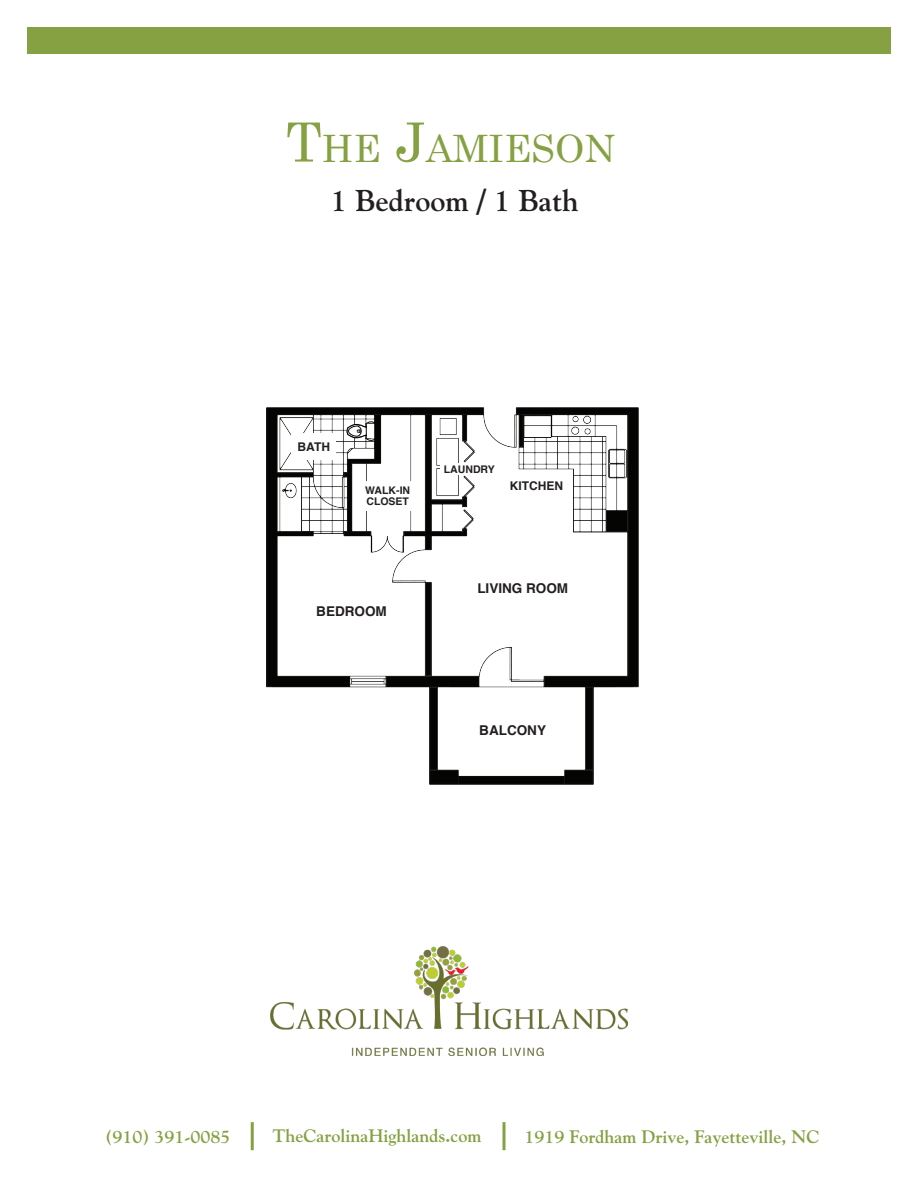
<style>
.page{position:relative;width:918px;height:1188px;background:#fff}
.page>*{position:absolute;margin:0;border:0;box-sizing:border-box;transform-origin:0 0}
.t1{font:37.8px "Century";color:#85a142}
.t2{font:700 30px "Goudy";color:#231f20}
.t3{font:700 18px "Goudy";color:#85a142}
.t4{font:700 13.5px "Helvetica";color:#231f20}
.t5{font:700 12px "Helvetica";color:#231f20}
.t6{font:700 10.5px "Helvetica";color:#231f20}
.s1{font-size:54px}
</style>
<div class="page">
<img style="left:270px;top:947px;width:358px;height:109px">
<hr style="left:251px;top:1122px;width:3px;height:28px;background:#85a142">
<svg style="left:502px;top:1122px;width:4px;height:28px"></svg>
<img style="left:267px;top:407px;width:372px;height:377px">
<div style="left:469px;top:575px;width:107px;height:26px;background:#fff"></div>
<div style="left:361px;top:481px;width:53px;height:29px;background:#fff"></div>
<div style="left:292px;top:433px;width:44px;height:27px;background:#fff"></div>
<div style="left:501px;top:476px;width:71px;height:20px;background:#fff"></div>
<div style="left:443px;top:716px;width:139px;height:27px;background:#fff"></div>
<div style="left:440px;top:463px;width:58px;height:12px;background:#fff"></div>
<div style="left:298px;top:586px;width:107px;height:34px;background:#fff"></div>
<div style="left:27px;top:27px;width:864px;height:27px;background:#85a142"></div>
<svg style="left:346px;top:421px;width:30px;height:20px"></svg>
<p class="t1" style="left:286px;top:116px;width:331px"><span class="s1">T</span>HE <span class="s1">J</span>AMIESON</p>
<p class="t2" style="left:331px;top:183px;width:250px">1 Bedroom / 1 Bath</p>
<p class="t5" style="left:298px;top:437px;width:34px">BATH</p>
<p class="t6" style="left:365px;top:482px;width:46px">WALK-IN</p>
<p class="t6" style="left:366px;top:493px;width:44px">CLOSET</p>
<p class="t4" style="left:316px;top:601px;width:72px">BEDROOM</p>
<p class="t6" style="left:444px;top:461px;width:52px">LAUNDRY</p>
<p class="t5" style="left:510px;top:477px;width:55px">KITCHEN</p>
<p class="t4" style="left:477px;top:577px;width:92px">LIVING ROOM</p>
<p class="t4" style="left:479px;top:719px;width:68px">BALCONY</p>
<p class="t3" style="left:105px;top:1126px;width:127px">(910) 391-0085</p>
<p class="t3" style="left:273px;top:1125px;width:210px">TheCarolinaHighlands.com</p>
<p class="t3" style="left:524px;top:1126px;width:297px">1919 Fordham Drive, Fayetteville, NC</p>
</div>
